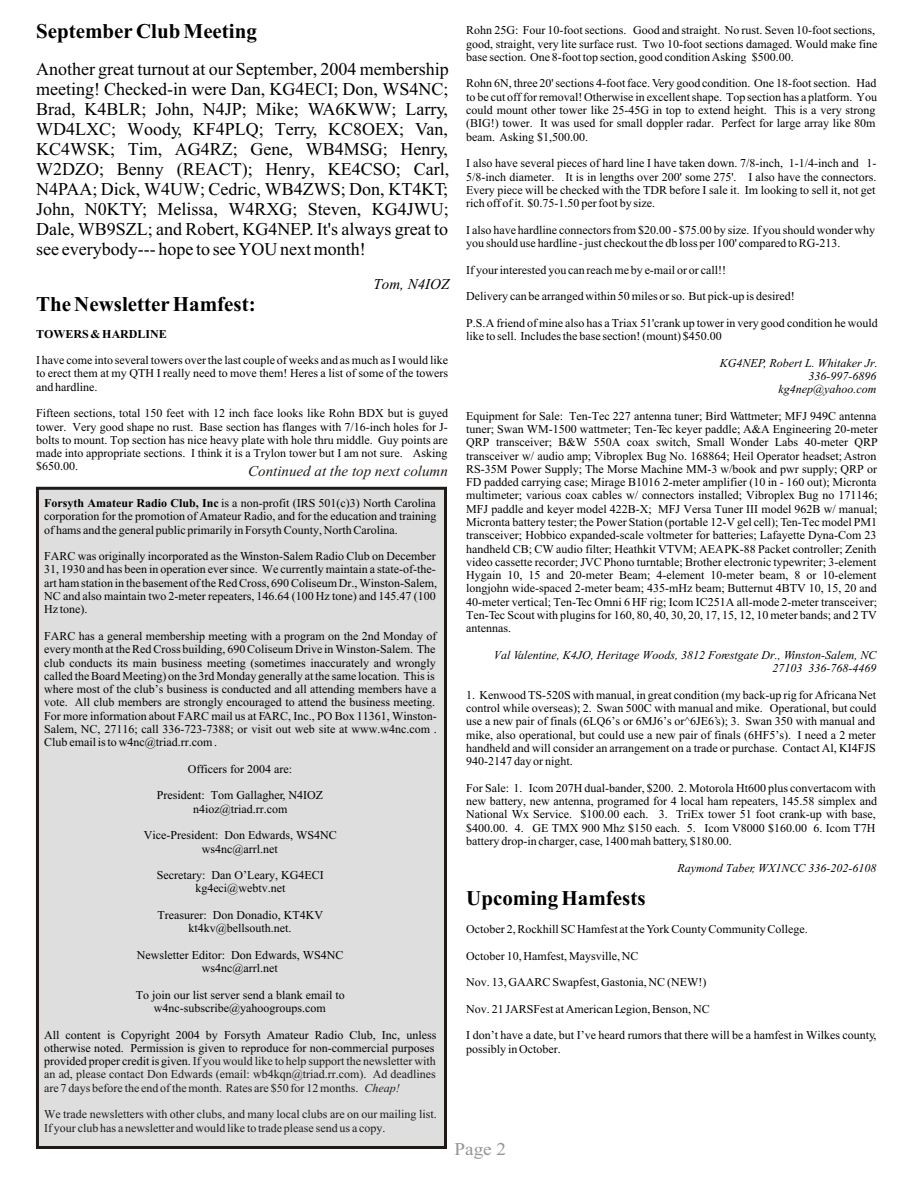
<style>
.page{position:relative;width:918px;height:1188px;background:#fff}
.page>*{position:absolute;margin:0;border:0;box-sizing:border-box;transform-origin:0 0}
.t1{font:700 21px "Times New Roman";color:#000}
.t2{font:18px/20px "Times New Roman";color:#000;text-align:justify}
.t3{font:18px "Times New Roman";color:#969494;scale:1.07 1}
.t4{font:italic 15px "Times New Roman";color:#1f1a17}
.t5{font:italic 15px "Times New Roman";color:#000}
.t6{font:12px/13.4px "Times New Roman";color:#000}
.t7{font:12px/13.4px "Times New Roman";color:#1f1a17}
.t8{font:italic 12px/13.4px "Times New Roman";color:#000;text-align:right}
.t9{font:700 12px "Times New Roman";color:#000}
.s1{font-weight:700}
.s2{color:#000}
.s3{font-style:italic}
</style>
<div class="page">
<div style="left:36px;top:487px;width:411px;height:662px;background:#dedede;border:3px solid #1f1a17"></div>
<h1 class="t1" style="left:36px;top:24px;width:222px">September Club Meeting</h1>
<p class="t2" style="left:36px;top:61px;width:415px">Another great turnout at our September, 2004 membership meeting! Checked-in were Dan, KG4ECI; Don, WS4NC; Brad, K4BLR; John, N4JP; Mike; WA6KWW; Larry, WD4LXC; Woody, KF4PLQ; Terry, KC8OEX; Van, KC4WSK; Tim, AG4RZ; Gene, WB4MSG; Henry, W2DZO; Benny (REACT); Henry, KE4CSO; Carl, N4PAA; Dick, W4UW; Cedric, WB4ZWS; Don, KT4KT; John, N0KTY; Melissa, W4RXG; Steven, KG4JWU; Dale, WB9SZL; and Robert, KG4NEP. It's always great to see everybody--- hope to see YOU next month!</p>
<p class="t5" style="left:374px;top:278px;width:77px">Tom, N4IOZ</p>
<h1 class="t1" style="left:36px;top:296px;width:221px">The Newsletter Hamfest:</h1>
<p class="t9" style="left:36px;top:329px;width:132px">TOWERS &amp; HARDLINE</p>
<p class="t6" style="left:36px;top:355px;width:414px;text-align:justify">I have come into several towers over the last couple of weeks and as much as I would like to erect them at my QTH I really need to move them! Heres a list of some of the towers and hardline.</p>
<p class="t6" style="left:36px;top:408px;width:413px;text-align:justify">Fifteen sections, total 150 feet with 12 inch face looks like Rohn BDX but is guyed tower. Very good shape no rust. Base section has flanges with 7/16-inch holes for J&shy;bolts to mount. Top section has nice heavy plate with hole thru middle. Guy points are made into appropriate sections. I think it is a Trylon tower but I am not sure. Asking $650.00.</p>
<p class="t4" style="left:248px;top:466px;width:201px">Continued at the top next column</p>
<p class="t6" style="left:44px;top:497px;width:394px;text-align:justify"><span class="s1">Forsyth Amateur Radio Club, Inc</span> is a non-profit (IRS 501(c)3) North Carolina corporation for the promotion of Amateur Radio, and for the education and training of hams and the general public primarily in Forsyth County, North Carolina.</p>
<p class="t6" style="left:44px;top:551px;width:394px;text-align:justify">FARC was originally incorporated as the Winston-Salem Radio Club on December 31, 1930 and has been in operation ever since. We currently maintain a state-of-the&shy;art ham station in the basement of the Red Cross, 690 Coliseum Dr., Winston-Salem, NC and also maintain two 2-meter repeaters, 146.64 (100 Hz tone) and 145.47 (100<br>Hz tone).</p>
<p class="t6" style="left:44px;top:630px;width:394px">FARC has a general membership meeting with a program on the 2nd Monday of every month at the Red Cross building, 690 Coliseum Drive in Winston-Salem. The club conducts its main business meeting (sometimes inaccurately and wrongly called the Board Meeting) on the 3rd Monday generally at the same location. This is where most of the club’s business is conducted and all attending members have a vote. All club members are strongly encouraged to attend the business meeting.<br>For more information about FARC mail us at FARC, Inc., PO Box 11361, Winston-Salem, NC, 27116; call 336-723-7388; or visit out web site at www.w4nc.com .<br>Club email is to w4nc@triad.rr.com .</p>
<p class="t6" style="left:188px;top:763px;width:106px">Officers for 2004 are:</p>
<p class="t6" style="left:157px;top:790px;width:168px;text-align:center">President: Tom Gallagher, N4IOZ n4ioz@triad.rr.com</p>
<p class="t6" style="left:144px;top:830px;width:194px;text-align:center">Vice-President: Don Edwards, WS4NC ws4nc@arrl.net</p>
<p class="t6" style="left:157px;top:870px;width:168px;text-align:center">Secretary: Dan O’Leary, KG4ECI kg4eci@webtv.net</p>
<p class="t6" style="left:157px;top:909px;width:167px;text-align:center">Treasurer: Don Donadio, KT4KV kt4kv@bellsouth.net.</p>
<p class="t6" style="left:137px;top:949px;width:208px;text-align:center">Newsletter Editor: Don Edwards, WS4NC ws4nc@arrl.net</p>
<p class="t6" style="left:136px;top:989px;width:210px;text-align:center">To join our list server send a blank email to w4nc-subscribe@yahoogroups.com</p>
<p class="t7" style="left:44px;top:1029px;width:394px"><span class="s2">All content is Copyright 2004 by Forsyth Amateur Radio Club, Inc, unless otherwise noted. Permission is given to reproduce for non-commercial purposes provided proper credit is given.</span> If you would like to help support the newsletter with an ad, please contact Don Edwards (email: wb4kqn@triad.rr.com). Ad deadlines are 7 days before the end of the month. Rates are $50 for 12 months. <span class="s3">Cheap!</span></p>
<p class="t7" style="left:44px;top:1109px;width:394px">We trade newsletters with other clubs, and many local clubs are on our mailing list.<br>If your club has a newsletter and would like to trade please send us a copy.</p>
<p class="t6" style="left:466px;top:25px;width:413px">Rohn 25G: Four 10-foot sections. Good and straight. No rust. Seven 10-foot sections, good, straight, very lite surface rust. Two 10-foot sections damaged. Would make fine base section. One 8-foot top section, good condition Asking $500.00.</p>
<p class="t6" style="left:466px;top:78px;width:412px">Rohn 6N, three 20' sections 4-foot face. Very good condition. One 18-foot section. Had to be cut off for removal! Otherwise in excellent shape. Top section has a platform. You could mount other tower like 25-45G in top to extend height. This is a very strong (BIG!) tower. It was used for small doppler radar. Perfect for large array like 80m beam. Asking $1,500.00.</p>
<p class="t6" style="left:466px;top:158px;width:412px;text-align:justify">I also have several pieces of hard line I have taken down. 7/8-inch, 1-1/4-inch and 1- 5/8-inch diameter. It is in lengths over 200' some 275'. I also have the connectors.<br>Every piece will be checked with the TDR before I sale it. Im looking to sell it, not get rich off of it. $0.75-1.50 per foot by size.</p>
<p class="t6" style="left:466px;top:224px;width:410px">I also have hardline connectors from $20.00 - $75.00 by size. If you should wonder why you should use hardline - just checkout the db loss per 100' compared to RG-213.</p>
<p class="t6" style="left:466px;top:264px;width:261px">If your interested you can reach me by e-mail or or call!!</p>
<p class="t6" style="left:466px;top:291px;width:330px">Delivery can be arranged within 50 miles or so. But pick-up is desired!</p>
<p class="t6" style="left:466px;top:317px;width:413px">P.S. A friend of mine also has a Triax 51'crank up tower in very good condition he would like to sell. Includes the base section! (mount) $450.00</p>
<p class="t8" style="left:720px;top:357px;width:160px">KG4NEP, Robert L. Whitaker Jr.<br>336-997-6896 kg4nep@yahoo.com</p>
<p class="t6" style="left:466px;top:410px;width:413px">Equipment for Sale: Ten-Tec 227 antenna tuner; Bird Wattmeter; MFJ 949C antenna tuner; Swan WM-1500 wattmeter; Ten-Tec keyer paddle; A&amp;A Engineering 20-meter QRP transceiver; B&amp;W 550A coax switch, Small Wonder Labs 40-meter QRP transceiver w/ audio amp; Vibroplex Bug No. 168864; Heil Operator headset; Astron RS-35M Power Supply; The Morse Machine MM-3 w/book and pwr supply; QRP or FD padded carrying case; Mirage B1016 2-meter amplifier (10 in - 160 out); Micronta multimeter; various coax cables w/ connectors installed; Vibroplex Bug no 171146; MFJ paddle and keyer model 422B-X; MFJ Versa Tuner III model 962B w/ manual; Micronta battery tester; the Power Station (portable 12-V gel cell); Ten-Tec model PM1 transceiver; Hobbico expanded-scale voltmeter for batteries; Lafayette Dyna-Com 23 handheld CB; CW audio filter; Heathkit VTVM; AEA PK-88 Packet controller; Zenith video cassette recorder; JVC Phono turntable; Brother electronic typewriter; 3-element Hygain 10, 15 and 20-meter Beam; 4-element 10-meter beam, 8 or 10-element longjohn wide-spaced 2-meter beam; 435-mHz beam; Butternut 4BTV 10, 15, 20 and 40-meter vertical; Ten-Tec Omni 6 HF rig; Icom IC251A all-mode 2-meter transceiver; Ten-Tec Scout with plugins for 160, 80, 40, 30, 20, 17, 15, 12, 10 meter bands; and 2 TV antennas.</p>
<p class="t8" style="left:494px;top:649px;width:384px">Val Valentine, K4JO, Heritage Woods, 3812 Forestgate Dr., Winston-Salem, NC<br>27103 336-768-4469</p>
<p class="t6" style="left:466px;top:689px;width:412px;text-align:justify">1. Kenwood TS-520S with manual, in great condition (my back-up rig for Africana Net control while overseas); 2. Swan 500C with manual and mike. Operational, but could use a new pair of finals (6LQ6’s or 6MJ6’s or^6JE6’s); 3. Swan 350 with manual and mike, also operational, but could use a new pair of finals (6HF5’s). I need a 2 meter handheld and will consider an arrangement on a trade or purchase. Contact Al, KI4FJS 940-2147 day or night.</p>
<p class="t6" style="left:466px;top:782px;width:412px">For Sale: 1. Icom 207H dual-bander, $200. 2. Motorola Ht600 plus convertacom with new battery, new antenna, programed for 4 local ham repeaters, 145.58 simplex and National Wx Service. $100.00 each. 3. TriEx tower 51 foot crank-up with base, $400.00. 4. GE TMX 900 Mhz $150 each. 5. Icom V8000 $160.00 6. Icom T7H battery drop-in charger, case, 1400 mah battery, $180.00.</p>
<p class="t8" style="left:678px;top:862px;width:200px">Raymond Taber, WX1NCC 336-202-6108</p>
<h1 class="t1" style="left:466px;top:890px;width:181px">Upcoming Hamfests</h1>
<p class="t6" style="left:466px;top:924px;width:343px">October 2, Rockhill SC Hamfest at the York County Community College.</p>
<p class="t6" style="left:466px;top:950px;width:174px">October 10, Hamfest, Maysville, NC</p>
<p class="t6" style="left:466px;top:977px;width:242px">Nov. 13, GAARC Swapfest, Gastonia, NC (NEW!)</p>
<p class="t6" style="left:466px;top:1003px;width:245px">Nov. 21 JARSFest at American Legion, Benson, NC</p>
<p class="t6" style="left:466px;top:1030px;width:412px">I don’t have a date, but I’ve heard rumors that there will be a hamfest in Wilkes county, possibly in October.</p>
<h2 class="t3" style="left:454px;top:1142px;width:50px">Page 2</h2>
</div>
